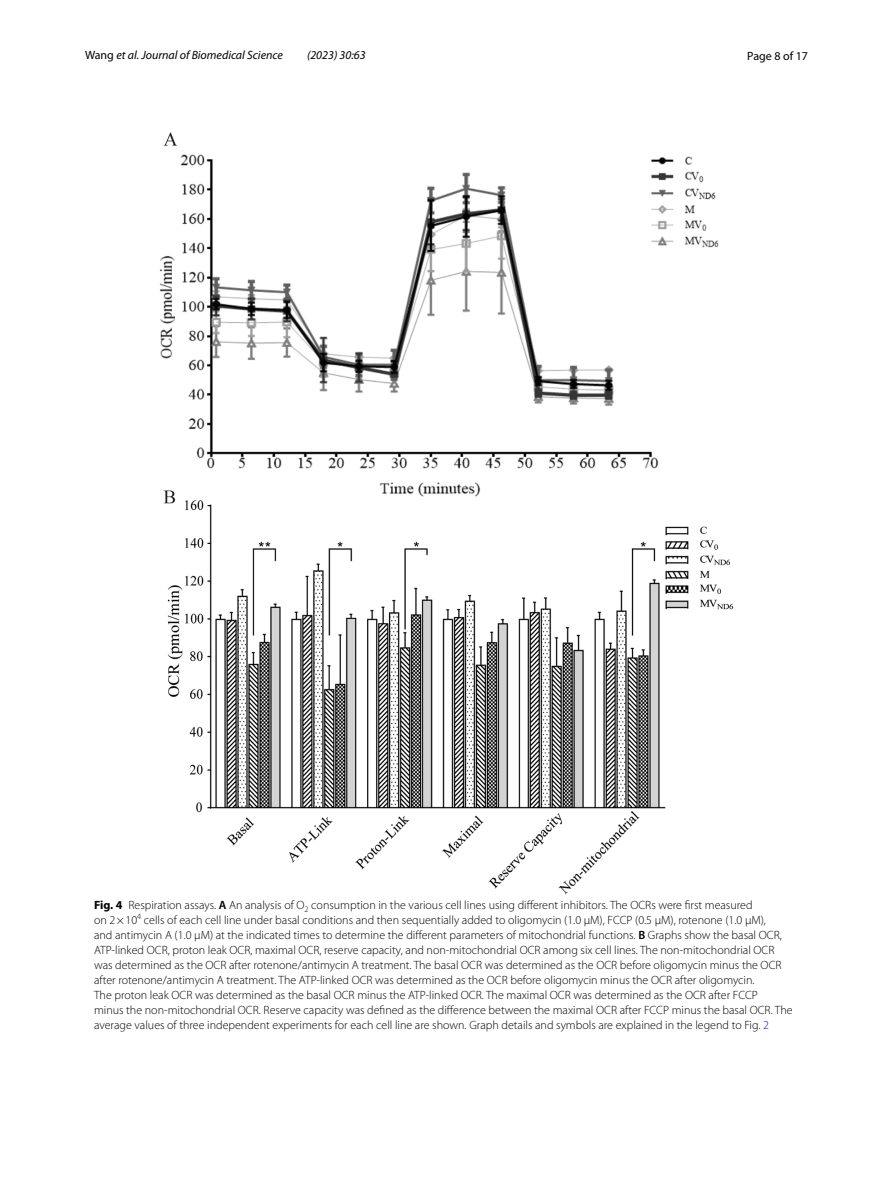
<style>
.page{position:relative;width:893px;height:1187px;background:#fff}
.page>*{position:absolute;margin:0;border:0;box-sizing:border-box;transform-origin:0 0}
.t1{font:300 12px/15px "Myriad Pro";color:#000}
.t2{font:italic 12px "Myriad Pro";color:#000}
.t3{font:12px "Myriad Pro";color:#000}
.s1{font-style:normal}
.s2{font-weight:700}
.s3{font-weight:600}
.s4{color:#00f}
</style>
<div class="page">
<img style="left:159px;top:133px;width:574px;height:761px">
<p class="t2" style="left:85px;top:48px;width:199px"><span class="s1">Wang</span> et al. Journal of Biomedical Science</p>
<p class="t2" style="left:307px;top:48px;width:60px">(2023) 30:63</p>
<p class="t3" style="left:747px;top:48px;width:62px">Page 8 of 17</p>
<p class="t1" style="left:94px;top:897px;width:700px"><span class="s2">Fig. 4</span> Respiration assays. <span class="s3">A</span> An analysis of -O<sub>2</sub> consumption in the various cell lines using different inhibitors. The OCRs were first measured<br>on 2× -10<sup>4</sup> cells of each cell line under basal conditions and then sequentially added to oligomycin (1.0 µM), FCCP (0.5 µM), rotenone (1.0 µM),<br>and antimycin A (1.0 µM) at the indicated times to determine the different parameters of mitochondrial functions. <span class="s3">B</span> Graphs show the basal OCR, ATP-linked OCR, proton leak OCR, maximal OCR, reserve capacity, and non-mitochondrial OCR among six cell lines. The non-mitochondrial OCR was determined as the OCR after rotenone/antimycin A treatment. The basal OCR was determined as the OCR before oligomycin minus the OCR after rotenone/antimycin A treatment. The ATP-linked OCR was determined as the OCR before oligomycin minus the OCR after oligomycin.<br>The proton leak OCR was determined as the basal OCR minus the ATP-linked OCR. The maximal OCR was determined as the OCR after FCCP<br>minus the non-mitochondrial OCR. Reserve capacity was defined as the difference between the maximal OCR after FCCP minus the basal OCR. The average values of three independent experiments for each cell line are shown. Graph details and symbols are explained in the legend to Fig. <span class="s4">2</span></p>
</div>
